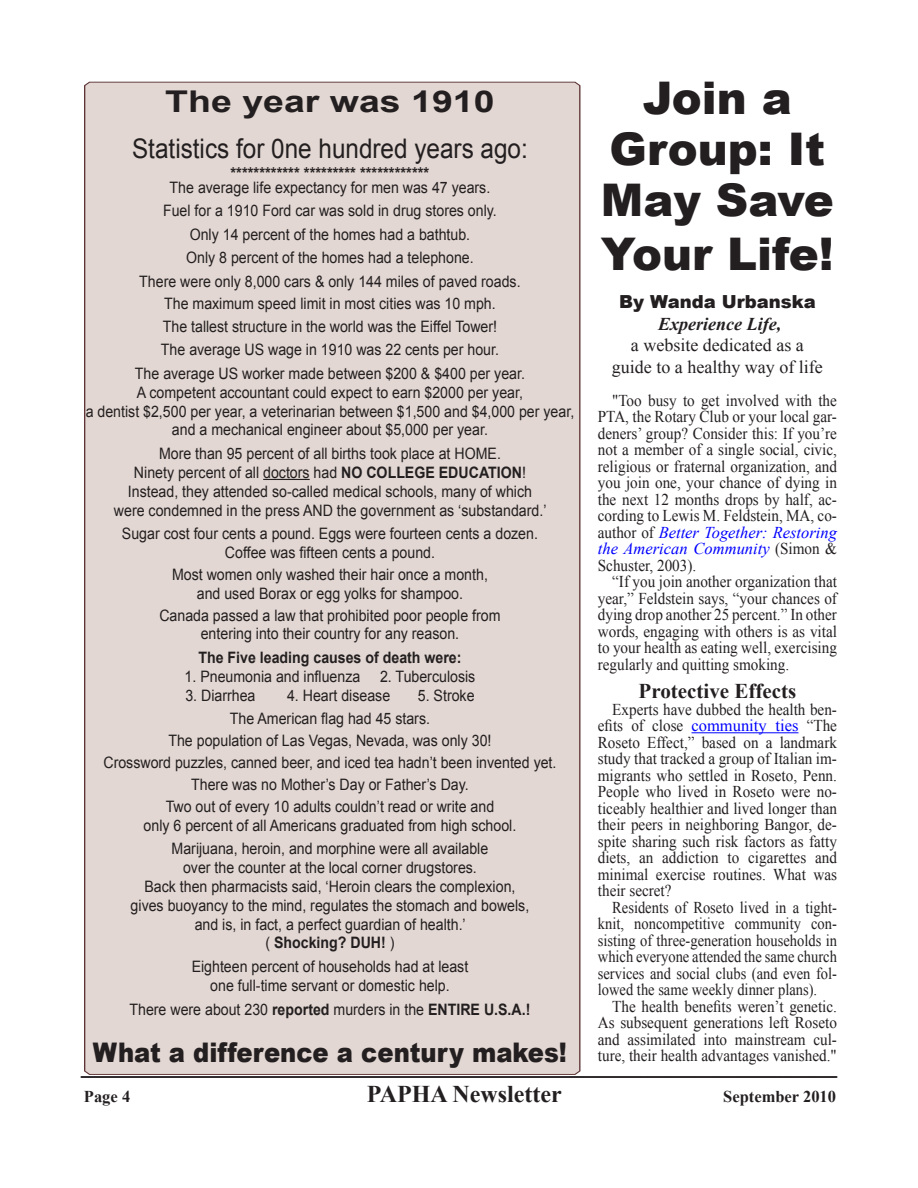
<style>
.page{position:relative;width:918px;height:1188px;background:#fff}
.page>*{position:absolute;margin:0;border:0;box-sizing:border-box;transform-origin:0 0}
.t1{font:45px/52.1px "Arial MT Black";color:#231f20;text-align:center}
.t2{font:700 30px "Arial";color:#231f20;scale:1.25 1}
.t3{font:27px "Arial";color:#231f20;scale:.9 1}
.t4{font:900 27px "Arial";color:#231f20;scale:.9 1}
.t5{font:700 24px "Times New Roman";color:#231f20}
.t6{font:700 21px "Times New Roman";color:#231f20}
.t7{font:18px/21.6px "Times New Roman";color:#231f20;text-align:center}
.t8{font:900 18px "Arial";color:#231f20}
.t9{font:italic 700 18px "Times New Roman";color:#231f20}
.t10{font:16.5px/16.5px "Times New Roman";color:#231f20;text-align:justify;scale:.92 1}
.t11{font:16.5px/16.5px "Times New Roman";color:#231f20;text-align:justify;scale:.88 1}
.t12{font:700 16.5px "Arial";color:#231f20;scale:.9 1}
.t13{font:700 16.5px "Times New Roman";color:#231f20}
.t14{font:15.75px/18.9px "Arial";color:#231f20;text-align:center;scale:.9 1}
.t15{font:700 15.75px "Arial";color:#231f20;scale:.9 1}
.s1{font-weight:700}
.s2{font-style:italic;color:#00f}
.s3{color:#00f}
</style>
<div class="page">
<div style="left:84px;top:81px;width:497px;height:994px;background:#e2d7d2"></div>
<svg style="left:81px;top:1077px;width:757px;height:1px"></svg>
<hr style="left:263px;top:479px;width:47px;height:1px;background:#231f20">
<hr style="left:692px;top:732px;width:106px;height:1px;background:#00f">
<h2 class="t2" style="left:165px;top:81px;width:265px">The year was 1910</h2>
<h3 class="t3" style="left:132px;top:131px;width:441px">Statistics for 0ne hundred years ago:</h3>
<p class="t12" style="left:231px;top:162px;width:222px">************ ********* ************</p>
<p class="t14" style="left:139px;top:176px;width:425px;line-height:23.4px">The average life expectancy for men was 47 years.<br>Fuel for a 1910 Ford car was sold in drug stores only.<br>Only 14 percent of the homes had a bathtub.<br>Only 8 percent of the homes had a telephone.<br>There were only 8,000 cars &amp; only 144 miles of paved roads.</p>
<p class="t14" style="left:135px;top:292px;width:435px;line-height:23.4px">The maximum speed limit in most cities was 10 mph.<br>The tallest structure in the world was the Eiffel Tower!<br>The average US wage in 1910 was 22 cents per hour.<br>The average US worker made between $200 &amp; $400 per year.</p>
<p class="t14" style="left:86px;top:383px;width:544px">A competent accountant could expect to earn $2000 per year,<br>a dentist $2,500 per year, a veterinarian between $1,500 and $4,000 per year, and a mechanical engineer about $5,000 per year.</p>
<p class="t14" style="left:114px;top:444px;width:482px">More than 95 percent of all births took place at HOME.<br>Ninety percent of all doctors had <span class="s1">NO COLLEGE EDUCATION</span>!<br>Instead, they attended so-called medical schools, many of which were condemned in the press AND the government as ‘substandard.’</p>
<p class="t14" style="left:122px;top:524px;width:464px">Sugar cost four cents a pound. Eggs were fourteen cents a dozen.<br>Coffee was fifteen cents a pound.</p>
<p class="t14" style="left:172px;top:565px;width:353px">Most women only washed their hair once a month, and used Borax or egg yolks for shampoo.</p>
<p class="t14" style="left:159px;top:606px;width:381px">Canada passed a law that prohibited poor people from entering into their country for any reason.</p>
<p class="t15" style="left:198px;top:647px;width:294px">The Five leading causes of death were:</p>
<p class="t14" style="left:185px;top:667px;width:197px">1. Pneumonia and influenza</p>
<p class="t14" style="left:380px;top:667px;width:107px">2. Tuberculosis</p>
<p class="t14" style="left:185px;top:686px;width:79px">3. Diarrhea</p>
<p class="t14" style="left:287px;top:686px;width:116px">4. Heart disease</p>
<p class="t14" style="left:230px;top:684px;width:273px;line-height:23.4px;text-align:left;text-indent:188px">5. Stroke<br>The American flag had 45 stars.</p>
<p class="t14" style="left:103px;top:730px;width:505px;line-height:21.9px">The population of Las Vegas, Nevada, was only 30!<br>Crossword puzzles, canned beer, and iced tea hadn’t been invented yet.<br>There was no Mother’s Day or Father’s Day.<br>Two out of every 10 adults couldn’t read or write and</p>
<p class="t14" style="left:144px;top:814px;width:416px;line-height:23.4px">only 6 percent of all Americans graduated from high school.<br>Marijuana, heroin, and morphine were all available</p>
<p class="t14" style="left:131px;top:858px;width:444px">over the counter at the local corner drugstores.<br>Back then pharmacists said, ‘Heroin clears the complexion, gives buoyancy to the mind, regulates the stomach and bowels, and is, in fact, a perfect guardian of health.’<br>( <span class="s1">Shocking? DUH!</span> )</p>
<p class="t14" style="left:192px;top:957px;width:309px">Eighteen percent of households had at least one full-time servant or domestic help.</p>
<p class="t14" style="left:130px;top:1000px;width:447px">There were about 230 <span class="s1">reported</span> murders in the <span class="s1">ENTIRE U.S.A.!</span></p>
<h3 class="t4" style="left:93px;top:1033px;width:528px">What a difference a century makes!</h3>
<h1 class="t1" style="left:601px;top:72px;width:235px">Join a<br>Group: It<br>May Save<br>Your Life!</h1>
<p class="t8" style="left:619px;top:289px;width:198px">By Wanda Urbanska</p>
<p class="t9" style="left:658px;top:311px;width:124px">Experience Life,</p>
<p class="t7" style="left:612px;top:334px;width:212px">a website dedicated as a guide to a healthy way of life</p>
<p class="t10" style="left:598px;top:392px;width:261px;text-indent:14px">"Too busy to get involved with the PTA, the Rotary Club or your local gar&shy;deners’ group? Consider this: If you’re not a member of a single social, civic, religious or fraternal organization, and you join one, your chance of dying in the next 12 months drops by half, ac&shy;cording to Lewis M. Feldstein, MA, co&shy;author of <span class="s2">Better Together: Restoring the American Community</span> (Simon &amp; Schuster, 2003).</p>
<p class="t10" style="left:598px;top:573px;width:261px;text-indent:14px">“If you join another organization that year,” Feldstein says, “your chances of dying drop another 25 percent.” In other words, engaging with others is as vital to your health as eating well, exercising regularly and quitting smoking.</p>
<h3 class="t6" style="left:639px;top:676px;width:159px">Protective Effects</h3>
<p class="t10" style="left:598px;top:700px;width:261px;text-indent:14px">Experts have dubbed the health ben&shy;efits of close <span class="s3">community ties</span> “The Roseto Effect,” based on a landmark study that tracked a group of Italian im&shy;migrants who settled in Roseto, Penn.<br>People who lived in Roseto were no&shy;ticeably healthier and lived longer than their peers in neighboring Bangor, de&shy;spite sharing such risk factors as fatty diets, an addiction to cigarettes and minimal exercise routines. What was their secret?</p>
<p class="t11" style="left:598px;top:898px;width:273px;text-indent:14px">Residents of Roseto lived in a tight&shy;knit, noncompetitive community con&shy;sisting of three-generation households in which everyone attended the same church services and social clubs (and even fol&shy;lowed the same weekly dinner plans).</p>
<p class="t10" style="left:598px;top:997px;width:261px;text-indent:14px">The health benefits weren’t genetic.<br>As subsequent generations left Roseto and assimilated into mainstream cul&shy;ture, their health advantages vanished."</p>
<p class="t13" style="left:84px;top:1085px;width:48px">Page 4</p>
<h3 class="t5" style="left:367px;top:1077px;width:196px">PAPHA Newsletter</h3>
<p class="t13" style="left:723px;top:1085px;width:114px">September 2010</p>
</div>
